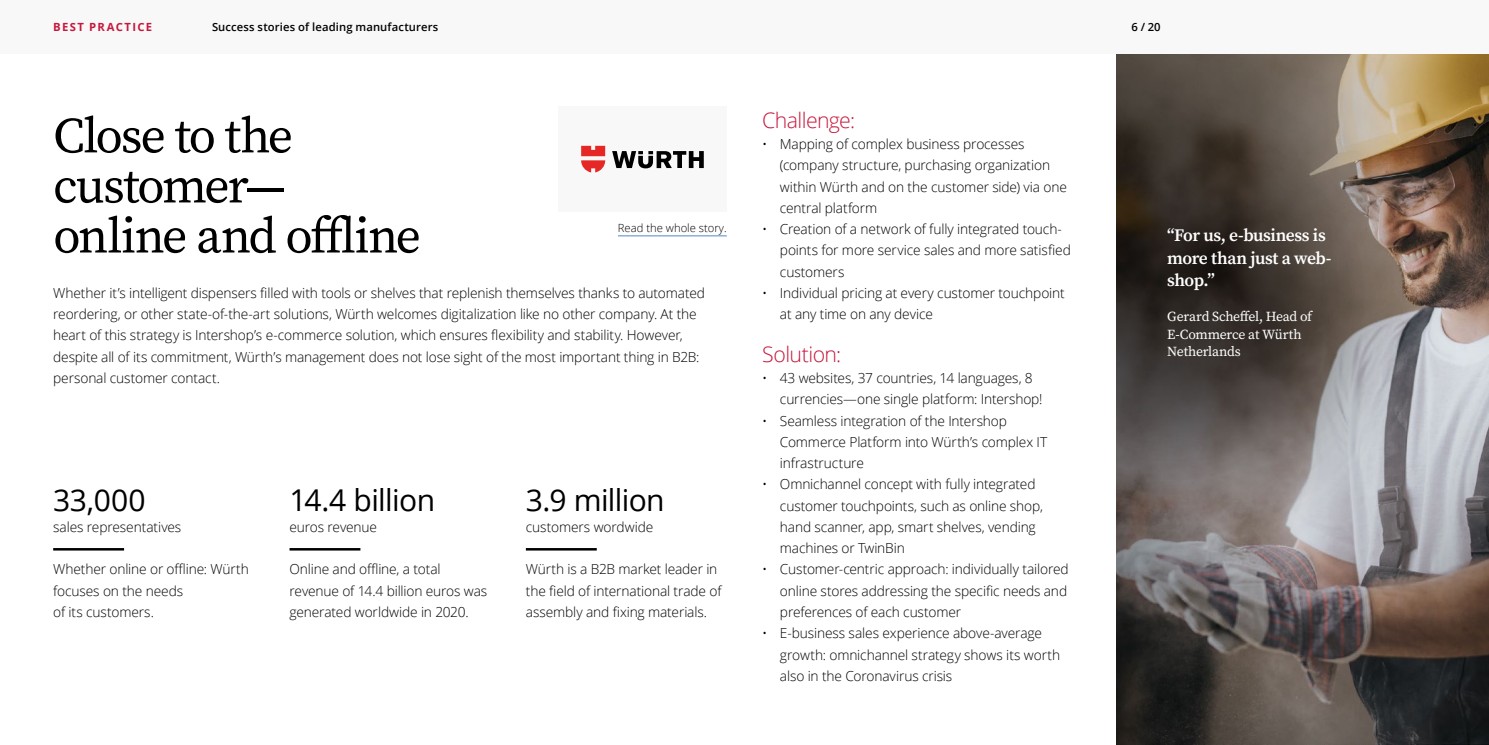
<style>
.page{position:relative;width:1489px;height:745px;background:#fff}
.page>*{position:absolute;margin:0;border:0;box-sizing:border-box;transform-origin:0 0}
.t1{font:50px/50px "Source Serif Pro";letter-spacing:-.045em;color:#000}
.t2{font:30px "Open Sans";letter-spacing:-.02em;color:#000}
.t3{font:300 21.25px "Open Sans";letter-spacing:-.025em;color:#c6183d}
.t4{font:600 17.5px/22.5px "Source Serif Pro";letter-spacing:-.025em;color:#fff}
.t5{font:300 13.75px/21.2px "Open Sans";letter-spacing:-.01em;color:#000}
.t6{font:13.75px/17.5px "Source Serif Pro";letter-spacing:-.02em;color:#fff}
.t7{font:600 11.25px "Open Sans";letter-spacing:.01em;color:#000}
.t8{font:300 11.25px "Open Sans";color:#000}
.t9{font:700 11.25px "Open Sans";letter-spacing:.115em;color:#c6183d}
</style>
<div class="page">
<div style="left:558px;top:106px;width:168px;height:106px;background:#f8f8f9"></div>
<svg style="left:612px;top:151px;width:91px;height:17px"></svg>
<svg style="left:581px;top:146px;width:24px;height:26px"></svg>
<img style="left:1116px;top:54px;width:372px;height:690px">
<hr style="left:53px;top:547px;width:71px;height:3px;background:#000">
<hr style="left:289px;top:547px;width:71px;height:3px;background:#000">
<hr style="left:526px;top:547px;width:70px;height:3px;background:#000">
<hr style="left:618px;top:235px;width:108px;height:1px;background:#5187c7">
<div style="left:0;top:0;width:1488px;height:53px;background:#f8f8f9"></div>
<p class="t9" style="left:53px;top:19px;width:100px">BEST PRACTICE</p>
<p class="t7" style="left:212px;top:19px;width:228px">Success stories of leading manufacturers</p>
<p class="t7" style="left:1131px;top:19px;width:31px">6 / 20</p>
<h1 class="t1" style="left:53px;top:111px;width:369px">Close to the customer— online and offline</h1>
<p class="t5" style="left:53px;top:282px;width:653px">Whether it’s intelligent dispensers filled with tools or shelves that replenish themselves thanks to automated reordering, or other state-of-the-art solutions, Würth welcomes digitalization like no other company. At the heart of this strategy is Intershop’s e-commerce solution, which ensures flexibility and stability. However, despite all of its commitment, Würth’s management does not lose sight of the most important thing in B2B: personal customer contact.</p>
<p class="t8" style="left:618px;top:220px;width:110px">Read the whole story.</p>
<h2 class="t2" style="left:53px;top:479px;width:94px">33,000</h2>
<p class="t5" style="left:53px;top:515px;width:130px">sales representatives</p>
<p class="t5" style="left:53px;top:558px;width:197px">Whether online or offline: Würth focuses on the needs<br>of its customers.</p>
<h2 class="t2" style="left:289px;top:479px;width:147px">14.4 billion</h2>
<p class="t5" style="left:289px;top:515px;width:89px">euros revenue</p>
<p class="t5" style="left:289px;top:558px;width:199px">Online and offline, a total revenue of 14.4 billion euros was generated worldwide in 2020.</p>
<h2 class="t2" style="left:526px;top:479px;width:140px">3.9 million</h2>
<p class="t5" style="left:526px;top:515px;width:129px">customers wordwide</p>
<p class="t5" style="left:526px;top:558px;width:197px">Würth is a B2B market leader in the field of international trade of assembly and fixing materials.</p>
<h3 class="t3" style="left:762px;top:105px;width:94px">Challenge:</h3>
<p class="t5" style="left:780px;top:133px;width:288px;text-indent:-18px">• Mapping of complex business processes (company structure, purchasing organization within Würth and on the customer side) via one central platform</p>
<p class="t5" style="left:780px;top:218px;width:292px;text-indent:-18px">• Creation of a network of fully integrated touch&shy;points for more service sales and more satisfied customers</p>
<p class="t5" style="left:780px;top:282px;width:286px;text-indent:-18px">• Individual pricing at every customer touchpoint at any time on any device</p>
<h3 class="t3" style="left:762px;top:339px;width:81px">Solution:</h3>
<p class="t5" style="left:780px;top:367px;width:264px;text-indent:-18px">• 43 websites, 37 countries, 14 languages, 8 currencies—one single platform: Intershop!</p>
<p class="t5" style="left:780px;top:409px;width:269px;text-indent:-18px">• Seamless integration of the Intershop<br>Commerce Platform into Würth’s complex IT infrastructure</p>
<p class="t5" style="left:780px;top:473px;width:264px;text-indent:-18px">• Omnichannel concept with fully integrated customer touchpoints, such as online shop, hand scanner, app, smart shelves, vending machines or TwinBin</p>
<p class="t5" style="left:780px;top:558px;width:290px;text-align:justify;text-indent:-18px">• Customer-centric approach: individually tailored online stores addressing the specific needs and preferences of each customer</p>
<p class="t5" style="left:780px;top:621px;width:282px;text-indent:-18px">• E-business sales experience above-average growth: omnichannel strategy shows its worth also in the Coronavirus crisis</p>
<p class="t4" style="left:1167px;top:224px;width:166px">“For us, e-business is more than just a web&shy;shop.”</p>
<p class="t6" style="left:1167px;top:308px;width:146px">Gerard Scheffel, Head of<br>E-Commerce at Würth<br>Netherlands</p>
</div>
